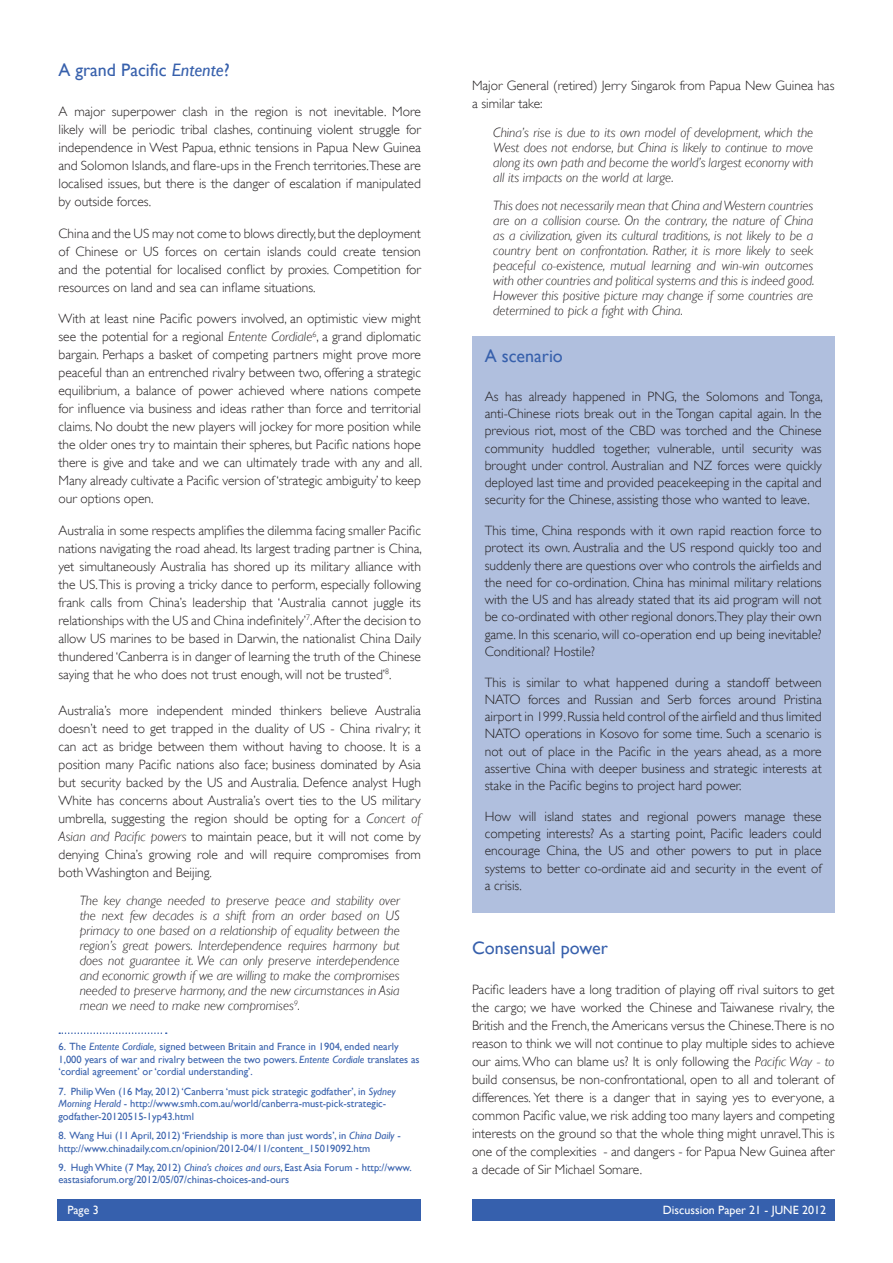
<style>
.page{position:relative;width:893px;height:1263px;background:#fff}
.page>*{position:absolute;margin:0;border:0;box-sizing:border-box;transform-origin:0 0}
.Heading_2{font:18px "Gill Sans";color:#3760ac}
.t1{font:300 13.5px/18px "Gill Sans";color:#231f20;text-align:justify}
.t2{font:italic 300 13.5px/15px "Gill Sans";color:#231f20;text-align:justify}
.t3{font:12px "Gill Sans";color:#fff}
.PiPP_Footnote{font:10.5px/12.6px "Gill Sans";color:#3760ac}
.PiPP_Footnote-2{font:10.5px/12.6px "Gill Sans";color:#3660ad}
.s1{font-style:italic}
</style>
<div class="page">
<svg style="left:59px;top:1032px;width:108px;height:2px"></svg>
<div style="left:57px;top:1199px;width:364px;height:22px;background:#3660ad"></div>
<div style="left:472px;top:1199px;width:362px;height:22px;background:#3660ad"></div>
<div style="left:472px;top:336px;width:362px;height:577px;background:#b0bfde"></div>
<p class="Heading_2" style="left:58px;top:60px;width:173px">A grand Pacific <span class="s1">Entente</span>?</p>
<p class="t1" style="left:58px;top:103px;width:364px">A major superpower clash in the region is not inevitable. More likely will be periodic tribal clashes, continuing violent struggle for independence in West Papua, ethnic tensions in Papua New Guinea and Solomon Islands, and flare-ups in the French territories.These are localised issues, but there is the danger of escalation if manipulated by outside forces.</p>
<p class="t1" style="left:58px;top:224px;width:364px">China and the US may not come to blows directly, but the deployment of Chinese or US forces on certain islands could create tension and the potential for localised conflict by proxies. Competition for resources on land and sea can inflame situations.</p>
<p class="t1" style="left:58px;top:310px;width:365px">With at least nine Pacific powers involved, an optimistic view might see the potential for a regional <span class="s1">Entente Cordiale</span><sup>6</sup>, a grand diplomatic bargain. Perhaps a basket of competing partners might prove more peaceful than an entrenched rivalry between two, offering a strategic equilibrium, a balance of power achieved where nations compete for influence via business and ideas rather than force and territorial claims. No doubt the new players will jockey for more position while the older ones try to maintain their spheres, but Pacific nations hope there is give and take and we can ultimately trade with any and all.<br>Many already cultivate a Pacific version of ‘strategic ambiguity’ to keep our options open.</p>
<p class="t1" style="left:58px;top:521px;width:365px">Australia in some respects amplifies the dilemma facing smaller Pacific nations navigating the road ahead. Its largest trading partner is China, yet simultaneously Australia has shored up its military alliance with the US. This is proving a tricky dance to perform, especially following frank calls from China’s leadership that ‘Australia cannot juggle its relationships with the US and China indefinitely’<sup>7</sup>. After the decision to allow US marines to be based in Darwin, the nationalist China Daily thundered ‘Canberra is in danger of learning the truth of the Chinese saying that he who does not trust enough, will not be trusted’<sup>8</sup>.</p>
<p class="t1" style="left:58px;top:701px;width:364px">Australia’s more independent minded thinkers believe Australia doesn’t need to get trapped in the duality of US - China rivalry; it can act as bridge between them without having to choose. It is a position many Pacific nations also face; business dominated by Asia but security backed by the US and Australia. Defence analyst Hugh White has concerns about Australia’s overt ties to the US military umbrella, suggesting the region should be opting for a <span class="s1">Concert of Asian and Pacific powers</span> to maintain peace, but it will not come by denying China’s growing role and will require compromises from both Washington and Beijing.</p>
<p class="t2" style="left:80px;top:893px;width:321px">The key change needed to preserve peace and stability over the next few decades is a shift from an order based on US primacy to one based on a relationship of equality between the region’s great powers. Interdependence requires harmony but does not guarantee it. We can only preserve interdependence and economic growth if we are willing to make the compromises needed to preserve harmony, and the new circumstances in Asia mean we need to make new compromises<sup>9</sup>.</p>
<p class="PiPP_Footnote" style="left:58px;top:1040px;width:363px">6. The <span class="s1">Entente Cordiale,</span> signed between Britain and France in 1904, ended nearly<br>1,000 years of war and rivalry between the two powers. <span class="s1">Entente Cordiale</span> translates as ‘cordial agreement’ or ‘cordial understanding’.</p>
<p class="PiPP_Footnote" style="left:58px;top:1084px;width:339px">7. Philip Wen (16 May, 2012) ‘Canberra ‘must pick strategic godfather’, in <span class="s1">Sydney<br>Morning Herald</span> - http://www.smh.com.au/world/canberra-must-pick-strategic&shy;godfather-20120515-1yp43.html</p>
<p class="PiPP_Footnote" style="left:58px;top:1129px;width:344px">8. Wang Hui (11 April, 2012) ‘Friendship is more than just words’, in <span class="s1">China Daily</span> - http://www.chinadaily.com.cn/opinion/2012-04/11/content_15019092.htm</p>
<p class="PiPP_Footnote-2" style="left:58px;top:1161px;width:355px">9. Hugh White (7 May, 2012) <span class="s1">China’s choices and ours</span>, East Asia Forum - http://www. eastasiaforum.org/2012/05/07/chinas-choices-and-ours</p>
<p class="t3" style="left:67px;top:1203px;width:33px">Page 3</p>
<p class="t3" style="left:663px;top:1203px;width:165px">Discussion Paper 21 - JUNE 2012</p>
<p class="t1" style="left:472px;top:77px;width:364px">Major General (retired) Jerry Singarok from Papua New Guinea has a similar take:</p>
<p class="t2" style="left:493px;top:125px;width:321px">China’s rise is due to its own model of development, which the West does not endorse, but China is likely to continue to move along its own path and become the world’s largest economy with all its impacts on the world at large.</p>
<p class="t2" style="left:493px;top:198px;width:323px">This does not necessarily mean that China and Western countries are on a collision course. On the contrary, the nature of China as a civilization, given its cultural traditions, is not likely to be a country bent on confrontation. Rather, it is more likely to seek peaceful co-existence, mutual learning and win-win outcomes with other countries and political systems and this is indeed good.<br>However this positive picture may change if some countries are determined to pick a fight with China.</p>
<p class="Heading_2" style="left:485px;top:345px;width:80px">A scenario</p>
<p class="t1" style="left:485px;top:388px;width:340px;line-height:17.2px">As has already happened in PNG, the Solomons and Tonga, anti-Chinese riots break out in the Tongan capital again. In the previous riot, most of the CBD was torched and the Chinese community huddled together, vulnerable, until security was brought under control. Australian and NZ forces were quickly deployed last time and provided peacekeeping in the capital and security for the Chinese, assisting those who wanted to leave.</p>
<p class="t1" style="left:485px;top:522px;width:339px;line-height:17.2px">This time, China responds with it own rapid reaction force to protect its own. Australia and the US respond quickly too and suddenly there are questions over who controls the airfields and the need for co-ordination. China has minimal military relations with the US and has already stated that its aid program will not be co-ordinated with other regional donors.They play their own game. In this scenario, will co-operation end up being inevitable?<br>Conditional? Hostile?</p>
<p class="t1" style="left:485px;top:673px;width:338px;line-height:17.2px">This is similar to what happened during a standoff between NATO forces and Russian and Serb forces around Pristina airport in 1999. Russia held control of the airfield and thus limited NATO operations in Kosovo for some time. Such a scenario is not out of place in the Pacific in the years ahead, as a more assertive China with deeper business and strategic interests at stake in the Pacific begins to project hard power.</p>
<p class="t1" style="left:485px;top:808px;width:339px;line-height:17.2px">How will island states and regional powers manage these competing interests? As a starting point, Pacific leaders could encourage China, the US and other powers to put in place systems to better co-ordinate aid and security in the event of a crisis.</p>
<p class="Heading_2" style="left:472px;top:937px;width:137px">Consensual power</p>
<p class="t1" style="left:472px;top:980px;width:364px">Pacific leaders have a long tradition of playing off rival suitors to get the cargo; we have worked the Chinese and Taiwanese rivalry, the British and the French, the Americans versus the Chinese.There is no reason to think we will not continue to play multiple sides to achieve our aims. Who can blame us? It is only following the <span class="s1">Pacific Way - to </span>build consensus, be non-confrontational, open to all and tolerant of differences. Yet there is a danger that in saying yes to everyone, a common Pacific value, we risk adding too many layers and competing interests on the ground so that the whole thing might unravel. This is one of the complexities - and dangers - for Papua New Guinea after a decade of Sir Michael Somare.</p>
</div>
